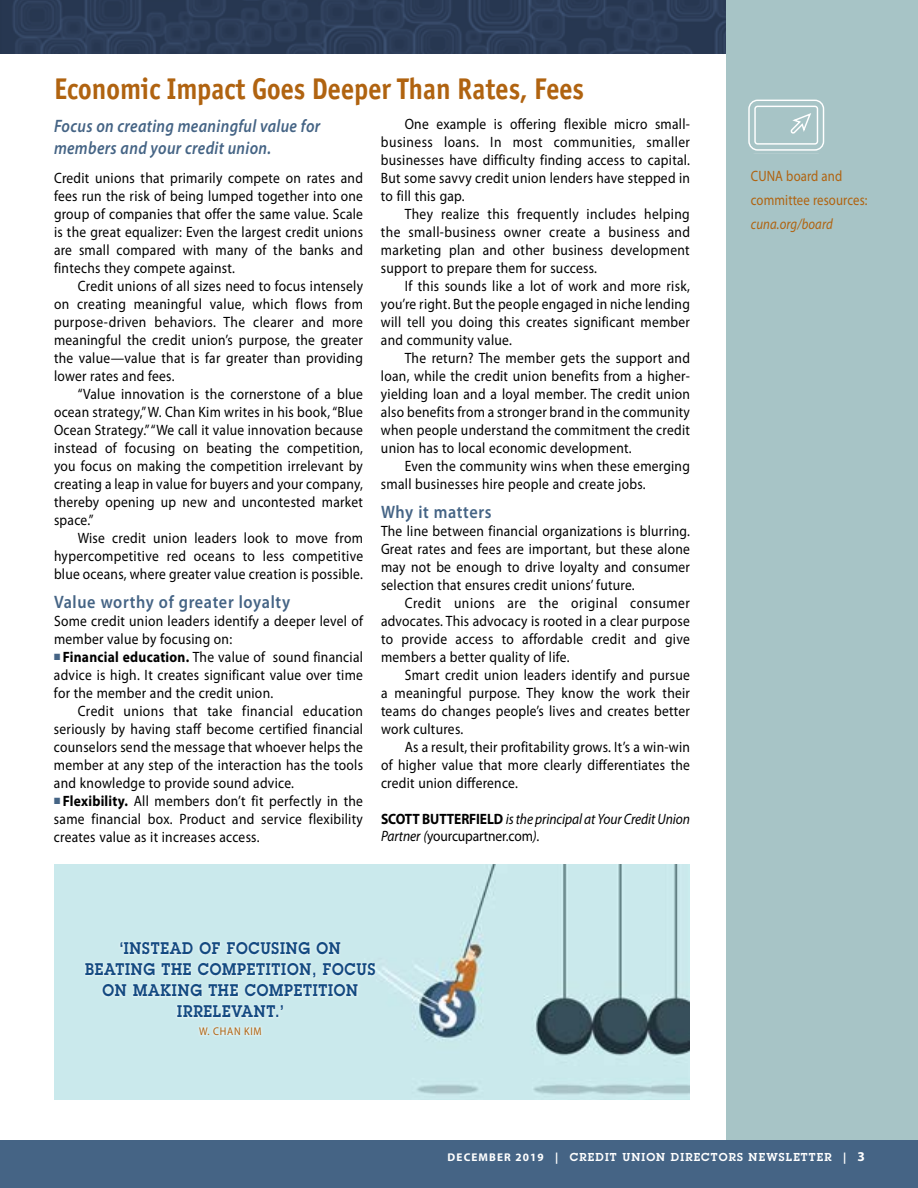
<style>
.page{position:relative;width:918px;height:1188px;background:#fff}
.page>*{position:absolute;margin:0;border:0;box-sizing:border-box;transform-origin:0 0}
.t1{font:700 30px "Officina Sans ITC Std";letter-spacing:.005em;color:#b06310;scale:.9 1}
.t2{font:italic 600 18px/22.5px "Myriad Pro";letter-spacing:.02em;color:#456485;scale:.87 1}
.t3{font:600 18px "Myriad Pro";letter-spacing:.04em;color:#456485;scale:.9 1}
.t4{font:600 16.5px/21px "Lubalin Graph Std";letter-spacing:.05em;color:#134a81;text-align:center;scale:.9 1}
.t5{font:15px/18px "Myriad Pro";letter-spacing:.02em;color:#000;text-align:justify;scale:.9 1}
.t6{font:italic 15px/17.7px "Myriad Pro";letter-spacing:-.01em;color:#000;scale:.9 1}
.t7{font:15px/24px "Myriad Pro";letter-spacing:.01em;color:#b06310;scale:.85 1}
.t8{font:italic 15px "Myriad Pro";letter-spacing:.01em;color:#b06310;scale:.85 1}
.t9{font:600 11.25px "Lubalin Graph Std";letter-spacing:.1em;color:#fff}
.t10{font:11.25px "Myriad Pro";letter-spacing:.07em;color:#b06310;scale:.9 1}
.s1{color:#456485}
.s2{font-weight:700}
.s3{font-weight:700;font-style:normal}
.s4{font-style:normal}
.s5{font-family:"Myriad Pro";font-weight:700}
.s6{font-family:"Myriad Pro";font-weight:700;font-size:13.5px}
</style>
<div class="page">
<img style="left:0;top:0;width:726px;height:54px">
<div style="left:726px;top:0;width:192px;height:1188px;background:#a7c4c6"></div>
<div style="left:0;top:1140px;width:918px;height:48px;background:#456485"></div>
<svg style="left:748px;top:99px;width:77px;height:55px"></svg>
<img style="left:54px;top:864px;width:636px;height:236px">
<div style="left:83px;top:941px;width:294px;height:96px;background:#fff;opacity:.8"></div>
<h1 class="t1" style="left:54px;top:70px;width:591px">Economic Impact Goes Deeper Than Rates, Fees</h1>
<p class="t2" style="left:54px;top:114px;width:308px">Focus on creating meaningful value for members and your credit union.</p>
<p class="t5" style="left:54px;top:169px;width:345px">Credit unions that primarily compete on rates and fees run the risk of being lumped together into one group of companies that offer the same value. Scale is the great equalizer: Even the largest credit unions are small compared with many of the banks and fintechs they compete against.</p>
<p class="t5" style="left:54px;top:277px;width:345px;text-indent:24px">Credit unions of all sizes need to focus intensely on creating meaningful value, which flows from purpose-driven behaviors. The clearer and more meaningful the credit union’s purpose, the greater the value—value that is far greater than providing lower rates and fees.</p>
<p class="t5" style="left:54px;top:385px;width:345px;text-indent:24px">“Value innovation is the cornerstone of a blue ocean strategy,” W. Chan Kim writes in his book, “Blue Ocean Strategy.” “We call it value innovation because instead of focusing on beating the competition, you focus on making the competition irrelevant by creating a leap in value for buyers and your company, thereby opening up new and uncontested market space.”</p>
<p class="t5" style="left:54px;top:529px;width:345px;text-indent:24px">Wise credit union leaders look to move from hypercompetitive red oceans to less competitive blue oceans, where greater value creation is possible.</p>
<p class="t3" style="left:54px;top:590px;width:264px">Value worthy of greater loyalty</p>
<p class="t5" style="left:54px;top:612px;width:345px">Some credit union leaders identify a deeper level of member value by focusing on:</p>
<p class="t5" style="left:54px;top:648px;width:345px"><span class="s1">■</span> <span class="s2">Financial education.</span> The value of sound financial advice is high. It creates significant value over time for the member and the credit union.</p>
<p class="t5" style="left:54px;top:702px;width:345px;text-indent:24px">Credit unions that take financial education seriously by having staff become certified financial counselors send the message that whoever helps the member at any step of the interaction has the tools and knowledge to provide sound advice.</p>
<p class="t5" style="left:54px;top:792px;width:345px"><span class="s1">■</span> <span class="s2">Flexibility.</span> All members don’t fit perfectly in the same financial box. Product and service flexibility creates value as it increases access.</p>
<p class="t5" style="left:381px;top:115px;width:345px;text-indent:24px">One example is offering flexible micro small&shy;business loans. In most communities, smaller businesses have difficulty finding access to capital.<br>But some savvy credit union lenders have stepped in to fill this gap.</p>
<p class="t5" style="left:381px;top:205px;width:345px;text-indent:24px">They realize this frequently includes helping the small-business owner create a business and marketing plan and other business development support to prepare them for success.</p>
<p class="t5" style="left:381px;top:277px;width:345px;text-indent:24px">If this sounds like a lot of work and more risk, you’re right. But the people engaged in niche lending will tell you doing this creates significant member and community value.</p>
<p class="t5" style="left:381px;top:349px;width:345px;text-indent:24px">The return? The member gets the support and loan, while the credit union benefits from a higher&shy;yielding loan and a loyal member. The credit union also benefits from a stronger brand in the community when people understand the commitment the credit union has to local economic development.</p>
<p class="t5" style="left:381px;top:457px;width:345px;text-indent:24px">Even the community wins when these emerging small businesses hire people and create jobs.</p>
<p class="t3" style="left:381px;top:500px;width:125px">Why it matters</p>
<p class="t5" style="left:381px;top:522px;width:345px">The line between financial organizations is blurring.<br>Great rates and fees are important, but these alone may not be enough to drive loyalty and consumer selection that ensures credit unions’ future.</p>
<p class="t5" style="left:381px;top:594px;width:345px;text-indent:24px">Credit unions are the original consumer advocates. This advocacy is rooted in a clear purpose to provide access to affordable credit and give members a better quality of life.</p>
<p class="t5" style="left:381px;top:666px;width:345px;text-indent:24px">Smart credit union leaders identify and pursue a meaningful purpose. They know the work their teams do changes people’s lives and creates better work cultures.</p>
<p class="t5" style="left:381px;top:738px;width:345px;text-indent:24px">As a result, their profitability grows. It’s a win-win of higher value that more clearly differentiates the credit union difference.</p>
<p class="t6" style="left:381px;top:809px;width:345px"><span class="s3">SCOTT BUTTERFIELD</span> is the principal at Your Credit Union<br>Partner (<span class="s4">yourcupartner.com</span>)<span class="s4">.</span></p>
<p class="t4" style="left:85px;top:938px;width:324px">‘INSTEAD OF FOCUSING ON<br>BEATING THE COMPETITION, FOCUS<br>ON MAKING THE COMPETITION<br>IRRELEVANT.’</p>
<p class="t10" style="left:199px;top:1025px;width:71px">W. CHAN KIM</p>
<p class="t7" style="left:751px;top:164px;width:139px">CUNA board and committee resources:</p>
<p class="t8" style="left:751px;top:215px;width:98px">cuna.org/board</p>
<p class="t9" style="left:448px;top:1149px;width:419px"><span class="s5">DECEMBER 2019 |</span> CREDIT UNION DIRECTORS NEWSLETTER <span class="s5">|</span> <span class="s6">3</span></p>
</div>
